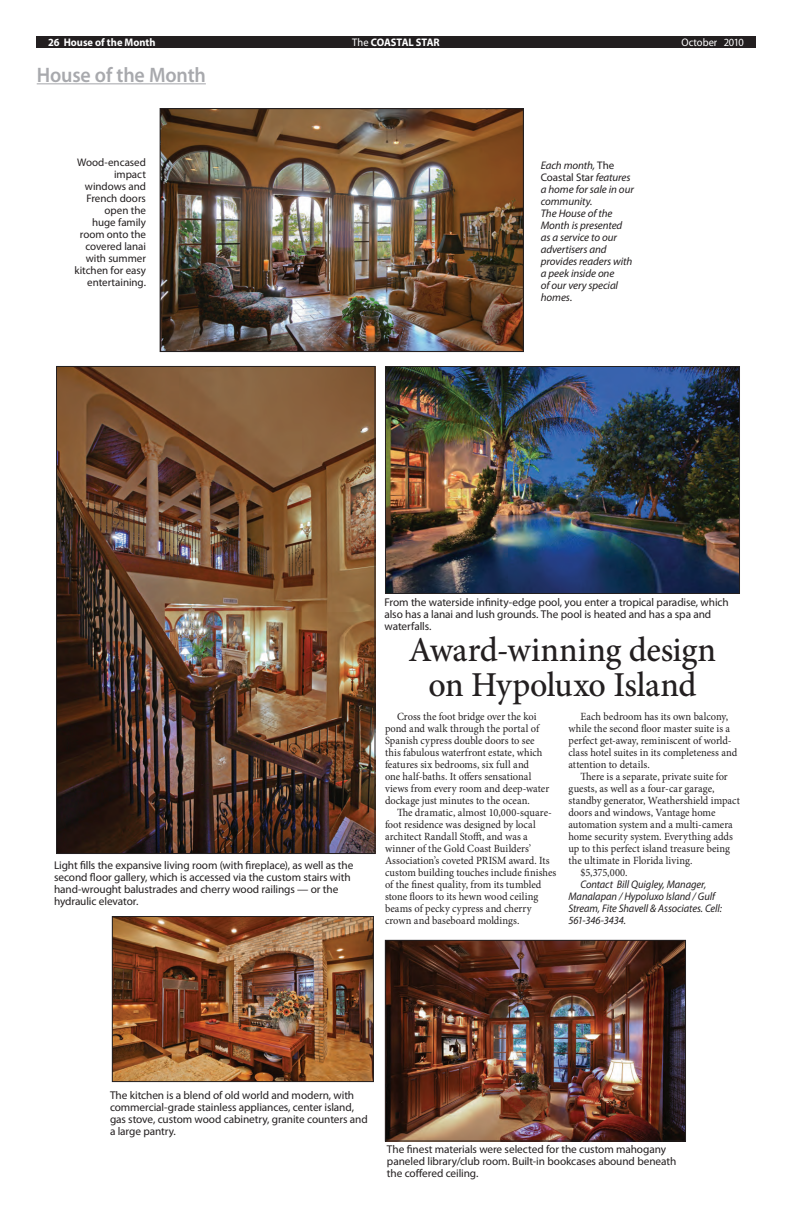
<style>
.page{position:relative;width:792px;height:1224px;background:#fff}
.page>*{position:absolute;margin:0;border:0;box-sizing:border-box;transform-origin:0 0}
.Photo_caption_Myriad{font:500 35px "Minion Pro";letter-spacing:-.015em;color:#231f20}
.t1{font:600 21px "Myriad Pro";letter-spacing:-.01em;color:#a8a9ad;scale:.95 1}
.Photo_caption_Myriad-2{font:11.3px/12px "Myriad Pro";letter-spacing:-.01em;color:#231f20}
.Body_text_11_minion{font:11px/12px "Minion Pro";color:#231f20;scale:.95 1}
.Photo_caption_Myriad-3{font:italic 11px/12px "Myriad Pro";letter-spacing:-.01em;color:#231f20}
.Photo_caption_Myriad-4{font:11px/12px "Myriad Pro";letter-spacing:-.005em;color:#231f20;text-align:right}
.Body_text_11_minion-2{font:italic 11px/12px "Myriad Pro";letter-spacing:-.005em;color:#231f20;scale:.95 1}
.Calendar_10_Cond_par{font:700 11px "Myriad Pro";color:#fff;scale:.95 1}
.Calendar_10_Cond_par-2{font:11px "Myriad Pro";color:#fff;scale:.95 1}
.s1{font-weight:400}
.s2{font-style:normal}
</style>
<div class="page">
<div style="left:36px;top:36px;width:720px;height:12px;background:#231f20"></div>
<hr style="left:37px;top:83px;width:169px;height:1px;background:#a8a9ad">
<img style="left:58px;top:368px;width:316px;height:484px">
<div style="left:56px;top:366px;width:320px;height:488px;border:1px solid #231f20"></div>
<img style="left:162px;top:110px;width:360px;height:240px">
<div style="left:160px;top:108px;width:364px;height:244px;border:1px solid #231f20"></div>
<img style="left:387px;top:368px;width:351px;height:224px">
<div style="left:385px;top:366px;width:355px;height:228px;border:1px solid #231f20"></div>
<img style="left:114px;top:918px;width:258px;height:162px">
<div style="left:112px;top:916px;width:262px;height:166px;border:1px solid #231f20"></div>
<img style="left:387px;top:942px;width:297px;height:198px">
<div style="left:385px;top:940px;width:301px;height:202px;border:1px solid #231f20"></div>
<p class="Calendar_10_Cond_par" style="left:48px;top:35px;width:115px">26 House of the Month</p>
<p class="Calendar_10_Cond_par" style="left:352px;top:35px;width:93px"><span class="s1">The</span> COASTAL STAR</p>
<p class="Calendar_10_Cond_par-2" style="left:682px;top:35px;width:67px">October 2010</p>
<p class="t1" style="left:37px;top:61px;width:180px">House of the Month</p>
<p class="Photo_caption_Myriad-4" style="left:75px;top:156px;width:73px">Wood-encased impact windows and<br>French doors open the<br>huge family room onto the covered lanai with summer kitchen for easy entertaining.</p>
<p class="Photo_caption_Myriad-3" style="left:541px;top:159px;width:95px">Each month, <span class="s2">The<br>Coastal Star</span> features a home for sale in our community.<br>The House of the<br>Month is presented as a service to our advertisers and provides readers with a peek inside one<br>of our very special homes.</p>
<p class="Photo_caption_Myriad-2" style="left:54px;top:859px;width:301px">Light fills the expansive living room (with fireplace), as well as the second floor gallery, which is accessed via the custom stairs with hand-wrought balustrades and cherry wood railings — or the hydraulic elevator.</p>
<p class="Photo_caption_Myriad-2" style="left:384px;top:596px;width:346px">From the waterside infinity-edge pool, you enter a tropical paradise, which also has a lanai and lush grounds. The pool is heated and has a spa and waterfalls.</p>
<p class="Photo_caption_Myriad" style="left:409px;top:626px;width:309px">Award-winning design</p>
<p class="Photo_caption_Myriad" style="left:429px;top:661px;width:269px">on Hypoluxo Island</p>
<p class="Body_text_11_minion" style="left:385px;top:711px;width:174px;text-indent:12px">Cross the foot bridge over the koi pond and walk through the portal of Spanish cypress double doors to see this fabulous waterfront estate, which features six bedrooms, six full and<br>one half-baths. It offers sensational views from every room and deep-water dockage just minutes to the ocean.</p>
<p class="Body_text_11_minion" style="left:385px;top:807px;width:182px;text-indent:12px">The dramatic, almost 10,000-square&shy;foot residence was designed by local architect Randall Stofft, and was a winner of the Gold Coast Builders’ Association’s coveted PRISM award. Its custom building touches include finishes of the finest quality, from its tumbled stone floors to its hewn wood ceiling beams of pecky cypress and cherry crown and baseboard moldings.</p>
<p class="Body_text_11_minion" style="left:569px;top:711px;width:179px;text-indent:12px">Each bedroom has its own balcony, while the second floor master suite is a perfect get-away, reminiscent of world&shy;class hotel suites in its completeness and attention to details.</p>
<p class="Body_text_11_minion" style="left:569px;top:771px;width:182px;text-indent:12px">There is a separate, private suite for guests, as well as a four-car garage, standby generator, Weathershield impact doors and windows, Vantage home automation system and a multi-camera home security system. Everything adds up to this perfect island treasure being the ultimate in Florida living.</p>
<p class="Body_text_11_minion" style="left:581px;top:867px;width:51px">$5,375,000.</p>
<p class="Body_text_11_minion-2" style="left:569px;top:878px;width:163px;text-indent:12px">Contact Bill Quigley, Manager,<br>Manalapan / Hypoluxo Island / Gulf<br>Stream, Fite Shavell &amp; Associates. Cell:<br>561-346-3434.</p>
<p class="Photo_caption_Myriad-2" style="left:110px;top:1090px;width:259px">The kitchen is a blend of old world and modern, with commercial-grade stainless appliances, center island, gas stove, custom wood cabinetry, granite counters and a large pantry.</p>
<p class="Photo_caption_Myriad-2" style="left:387px;top:1144px;width:291px">The finest materials were selected for the custom mahogany paneled library/club room. Built-in bookcases abound beneath the coffered ceiling.</p>
</div>
